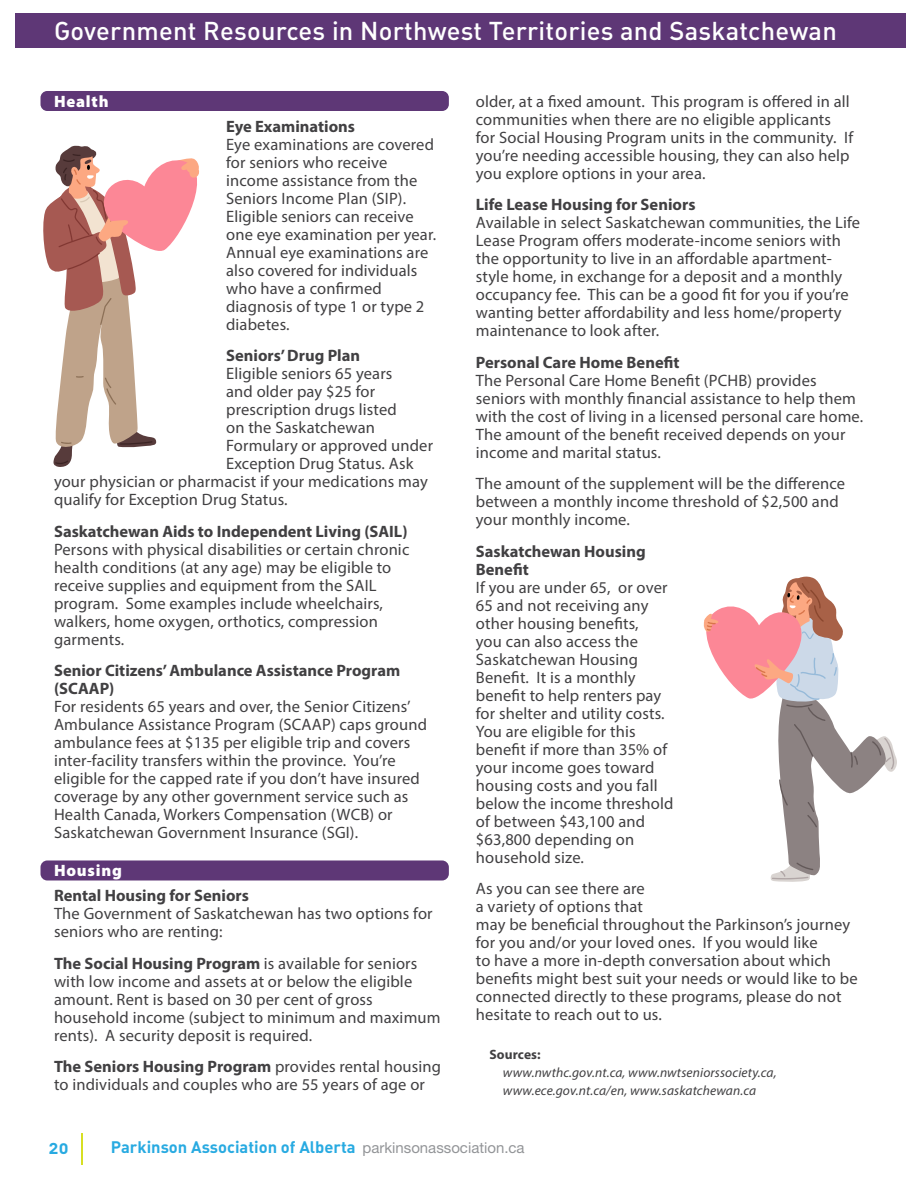
<style>
.page{position:relative;width:918px;height:1188px;background:#fff}
.page>*{position:absolute;margin:0;border:0;box-sizing:border-box;transform-origin:0 0}
.t1{font:25.5px "DIN Medium Alternate";letter-spacing:.01em;color:#fff}
.t2{font:18px "DIN Bold Alternate";color:#28aae1}
.Body_Copy{font:16.5px/18px "Myriad Pro";letter-spacing:.01em;color:#414042}
.t3{font:16.5px "DIN Bold Alternate";color:#28aae1}
.Body_Copy-2{font:700 16.5px "Myriad Pro";color:#414042}
.Resource_Tags{font:900 16.5px "Myriad Pro";letter-spacing:.05em;color:#fff}
.Refrence_Copy{font:italic 13.5px/18px "Myriad Pro";letter-spacing:.01em;color:#414042}
.Refrences{font:700 13.5px "Myriad Pro";letter-spacing:.01em;color:#414042}
.s1{font-weight:700}
.s2{font-family:"Helvetica Neue LT Std";font-size:15px;color:#939598}
</style>
<div class="page">
<svg style="left:43px;top:146px;width:156px;height:321px"></svg>
<hr style="left:81px;top:1133px;width:2px;height:32px;background:#d7df23">
<div style="left:16px;top:14px;width:890px;height:34px;background:#5e3776"></div>
<div style="left:40px;top:91px;width:409px;height:20px;background:#5e3776;border-radius:7px"></div>
<div style="left:40px;top:860px;width:409px;height:21px;background:#5e3776;border-radius:7px"></div>
<svg style="left:703px;top:576px;width:194px;height:306px"></svg>
<p class="t1" style="left:54px;top:15px;width:784px">Government Resources in Northwest Territories and Saskatchewan</p>
<p class="Resource_Tags" style="left:54px;top:90px;width:56px">Health</p>
<p class="Body_Copy" style="left:226px;top:117px;width:212px"><span class="s1">Eye Examinations<br></span>Eye examinations are covered for seniors who receive income assistance from the<br>Seniors Income Plan (SIP).<br>Eligible seniors can receive one eye examination per year.<br>Annual eye examinations are also covered for individuals who have a confirmed diagnosis of type 1 or type 2 diabetes.</p>
<p class="Body_Copy-2" style="left:226px;top:345px;width:136px">Seniors’ Drug Plan</p>
<p class="Body_Copy" style="left:226px;top:364px;width:168px">Eligible seniors 65 years</p>
<p class="Body_Copy" style="left:226px;top:382px;width:151px">and older pay $25 for</p>
<p class="Body_Copy" style="left:226px;top:400px;width:172px">prescription drugs listed</p>
<p class="Body_Copy" style="left:226px;top:418px;width:151px">on the Saskatchewan</p>
<p class="Body_Copy" style="left:226px;top:436px;width:209px">Formulary or approved under</p>
<p class="Body_Copy" style="left:226px;top:454px;width:189px">Exception Drug Status. Ask</p>
<p class="Body_Copy" style="left:54px;top:472px;width:375px">your physician or pharmacist if your medications may</p>
<p class="Body_Copy" style="left:54px;top:490px;width:235px">qualify for Exception Drug Status.</p>
<p class="Body_Copy" style="left:54px;top:522px;width:357px"><span class="s1">Saskatchewan Aids to Independent Living (SAIL)<br></span>Persons with physical disabilities or certain chronic health conditions (at any age) may be eligible to receive supplies and equipment from the SAIL program. Some examples include wheelchairs, walkers, home oxygen, orthotics, compression garments.</p>
<p class="Body_Copy" style="left:54px;top:661px;width:375px"><span class="s1">Senior Citizens’ Ambulance Assistance Program (SCAAP)<br></span>For residents 65 years and over, the Senior Citizens’ Ambulance Assistance Program (SCAAP) caps ground ambulance fees at $135 per eligible trip and covers inter-facility transfers within the province. You’re eligible for the capped rate if you don’t have insured coverage by any other government service such as Health Canada, Workers Compensation (WCB) or Saskatchewan Government Insurance (SGI).</p>
<p class="Resource_Tags" style="left:54px;top:860px;width:70px">Housing</p>
<p class="Body_Copy" style="left:54px;top:886px;width:380px"><span class="s1">Rental Housing for Seniors<br></span>The Government of Saskatchewan has two options for seniors who are renting:</p>
<p class="Body_Copy" style="left:54px;top:954px;width:388px"><span class="s1">The Social Housing Program</span> is available for seniors with low income and assets at or below the eligible amount. Rent is based on 30 per cent of gross household income (subject to minimum and maximum rents). A security deposit is required.</p>
<p class="Body_Copy" style="left:54px;top:1057px;width:389px"><span class="s1">The Seniors Housing Program</span> provides rental housing to individuals and couples who are 55 years of age or</p>
<p class="Body_Copy" style="left:476px;top:92px;width:379px">older, at a fixed amount. This program is offered in all communities when there are no eligible applicants for Social Housing Program units in the community. If you’re needing accessible housing, they can also help you explore options in your area.</p>
<p class="Body_Copy" style="left:476px;top:196px;width:386px"><span class="s1">Life Lease Housing for Seniors<br></span>Available in select Saskatchewan communities, the Life Lease Program offers moderate-income seniors with the opportunity to live in an affordable apartment&shy;style home, in exchange for a deposit and a monthly occupancy fee. This can be a good fit for you if you’re wanting better affordability and less home/property maintenance to look after.</p>
<p class="Body_Copy" style="left:476px;top:353px;width:389px"><span class="s1">Personal Care Home Benefit<br></span>The Personal Care Home Benefit (PCHB) provides seniors with monthly financial assistance to help them with the cost of living in a licensed personal care home.<br>The amount of the benefit received depends on your income and marital status.</p>
<p class="Body_Copy" style="left:476px;top:475px;width:371px">The amount of the supplement will be the difference between a monthly income threshold of $2,500 and your monthly income.</p>
<p class="Body_Copy" style="left:476px;top:542px;width:199px"><span class="s1">Saskatchewan Housing<br>Benefit<br></span>If you are under 65, or over<br>65 and not receiving any other housing benefits,<br>you can also access the<br>Saskatchewan Housing<br>Benefit. It is a monthly benefit to help renters pay for shelter and utility costs.<br>You are eligible for this benefit if more than 35% of your income goes toward housing costs and you fall below the income threshold of between $43,100 and $63,800 depending on household size.</p>
<p class="Body_Copy" style="left:476px;top:880px;width:383px">As you can see there are<br>a variety of options that<br>may be beneficial throughout the Parkinson’s journey for you and/or your loved ones. If you would like<br>to have a more in-depth conversation about which benefits might best suit your needs or would like to be connected directly to these programs, please do not hesitate to reach out to us.</p>
<p class="Refrences" style="left:489px;top:1045px;width:53px">Sources:</p>
<p class="Refrence_Copy" style="left:503px;top:1063px;width:275px">www.nwthc.gov.nt.ca, www.nwtseniorssociety.ca, www.ece.gov.nt.ca/en, www.saskatchewan.ca</p>
<p class="t2" style="left:49px;top:1135px;width:21px">20</p>
<p class="t3" style="left:111px;top:1136px;width:415px">Parkinson Association of Alberta <span class="s2">parkinsonassociation.ca</span></p>
</div>
